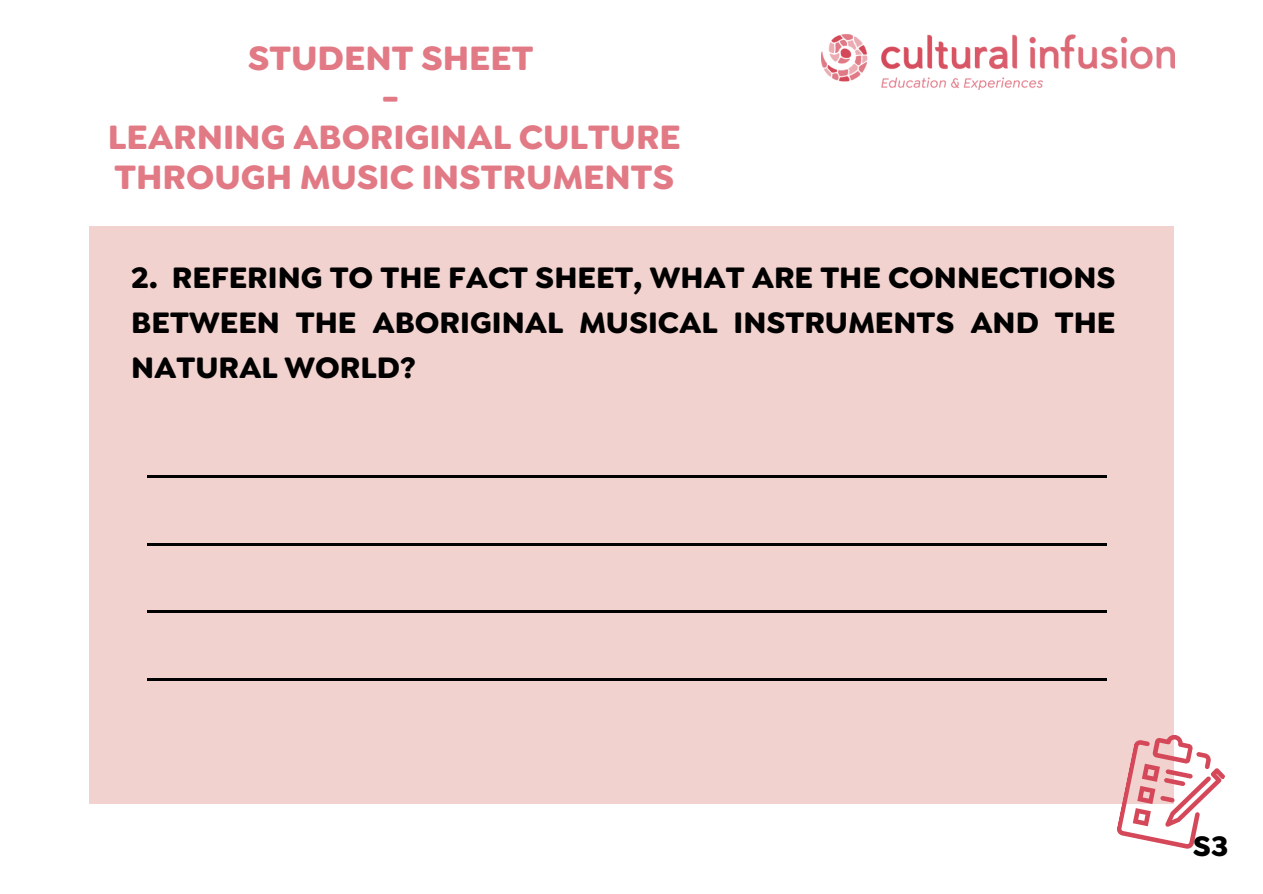
<style>
.page{position:relative;width:1263px;height:894px;background:#fff}
.page>*{position:absolute;margin:0;border:0;box-sizing:border-box;transform-origin:0 0}
.t1{font:700 36px/39.3px "Goldplay";color:#e27a86;text-align:center}
.t2{font:700 31.5px/45px "Goldplay";color:#000;text-align:justify}
.t3{font:700 30px "Goldplay";color:#000}
</style>
<div class="page">
<div style="left:89px;top:226px;width:1085px;height:578px;background:#f2d2ce"></div>
<svg style="left:1117px;top:735px;width:108px;height:114px"></svg>
<img style="left:822px;top:34px;width:352px;height:56px">
<hr style="left:148px;top:475px;width:959px;height:2px;background:#000">
<hr style="left:148px;top:543px;width:959px;height:2px;background:#000">
<hr style="left:148px;top:610px;width:959px;height:2px;background:#000">
<hr style="left:148px;top:678px;width:959px;height:2px;background:#000">
<p class="t1" style="left:108px;top:38px;width:574px">STUDENT SHEET<br>-<br>LEARNING ABORIGINAL CULTURE<br>THROUGH MUSIC INSTRUMENTS</p>
<p class="t2" style="left:131px;top:254px;width:986px">2. REFERING TO THE FACT SHEET, WHAT ARE THE CONNECTIONS BETWEEN THE ABORIGINAL MUSICAL INSTRUMENTS AND THE NATURAL WORLD?</p>
<p class="t3" style="left:1193px;top:825px;width:37px">S3</p>
</div>
